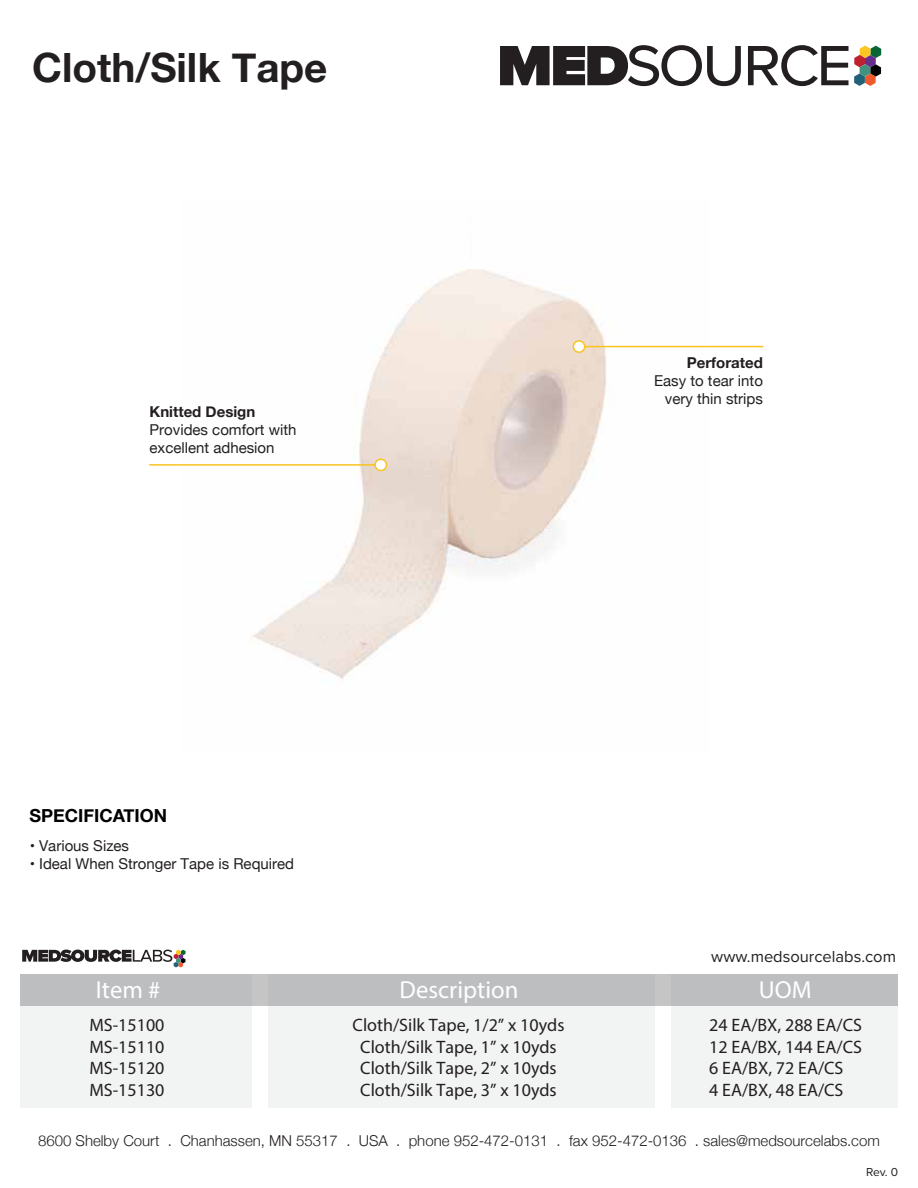
<style>
.page{position:relative;width:918px;height:1188px;background:#fff}
.page>*{position:absolute;margin:0;border:0;box-sizing:border-box;transform-origin:0 0}
.t1{font:700 40.35px "Helvetica Neue";color:#231f20}
.t2{font:24.75px "Myriad Pro";color:#fff}
.t3{font:18px/21.6px "Myriad Pro";color:#231f20}
.t4{font:700 18px "Helvetica Neue";color:#000}
.t5{font:16.5px "Proxima Nova";color:#231f20}
.t6{font:15px/18px "Helvetica Neue";color:#231f20;text-align:right}
.t7{font:300 15px "Helvetica Neue";color:#231f20}
.t8{font:700 15px "Helvetica Neue";color:#231f20}
.t9{font:12px "Proxima Nova";color:#231f20}
</style>
<div class="page">
<div style="left:20px;top:974px;width:232px;height:133px;background:#f2f3f3"></div>
<div style="left:268px;top:974px;width:387px;height:133px;background:#f2f3f3"></div>
<div style="left:671px;top:974px;width:227px;height:133px;background:#f2f3f3"></div>
<div style="left:20px;top:974px;width:878px;height:32px;background:#bdbebf"></div>
<svg style="left:22px;top:950px;width:164px;height:17px"></svg>
<svg style="left:500px;top:45px;width:381px;height:41px"></svg>
<img style="left:251px;top:269px;width:457px;height:410px">
<hr style="left:579px;top:346px;width:184px;height:1px;background:#f9c41f">
<svg style="left:573px;top:340px;width:12px;height:13px"></svg>
<hr style="left:149px;top:464px;width:232px;height:2px;background:#f9c41f">
<svg style="left:374px;top:458px;width:13px;height:13px"></svg>
<h1 class="t1" style="left:32px;top:36px;width:297px">Cloth/Silk Tape</h1>
<p class="t8" style="left:150px;top:400px;width:107px">Knitted Design</p>
<p class="t6" style="left:150px;top:421px;width:148px;text-align:left">Provides comfort with excellent adhesion</p>
<p class="t4" style="left:29px;top:802px;width:139px">SPECIFICATION</p>
<p class="t6" style="left:30px;top:838px;width:101px">• Various Sizes</p>
<p class="t6" style="left:30px;top:856px;width:266px">• Ideal When Stronger Tape is Required</p>
<p class="t8" style="left:687px;top:351px;width:78px">Perforated</p>
<p class="t6" style="left:654px;top:373px;width:110px">Easy to tear into very thin strips</p>
<p class="t5" style="left:711px;top:944px;width:186px">www.medsourcelabs.com</p>
<h2 class="t2" style="left:96px;top:975px;width:66px">Item #</h2>
<h2 class="t2" style="left:400px;top:975px;width:120px">Description</h2>
<h2 class="t2" style="left:759px;top:975px;width:54px">UOM</h2>
<p class="t3" style="left:353px;top:1014px;width:213px;text-align:center">Cloth/Silk Tape, 1/2” x 10yds<br>Cloth/Silk Tape, 1” x 10yds<br>Cloth/Silk Tape, 2” x 10yds<br>Cloth/Silk Tape, 3” x 10yds</p>
<p class="t3" style="left:89px;top:1014px;width:77px;text-align:justify">MS-15100<br>MS-15110<br>MS-15120<br>MS-15130</p>
<p class="t3" style="left:709px;top:1014px;width:154px">24 EA/BX, 288 EA/CS<br>12 EA/BX, 144 EA/CS<br>6 EA/BX, 72 EA/CS<br>4 EA/BX, 48 EA/CS</p>
<p class="t7" style="left:38px;top:1129px;width:843px">8600 Shelby Court . Chanhassen, MN 55317 . USA . phone 952-472-0131 . fax 952-472-0136 . sales@medsourcelabs.com</p>
<p class="t9" style="left:866px;top:1163px;width:33px">Rev. 0</p>
</div>
